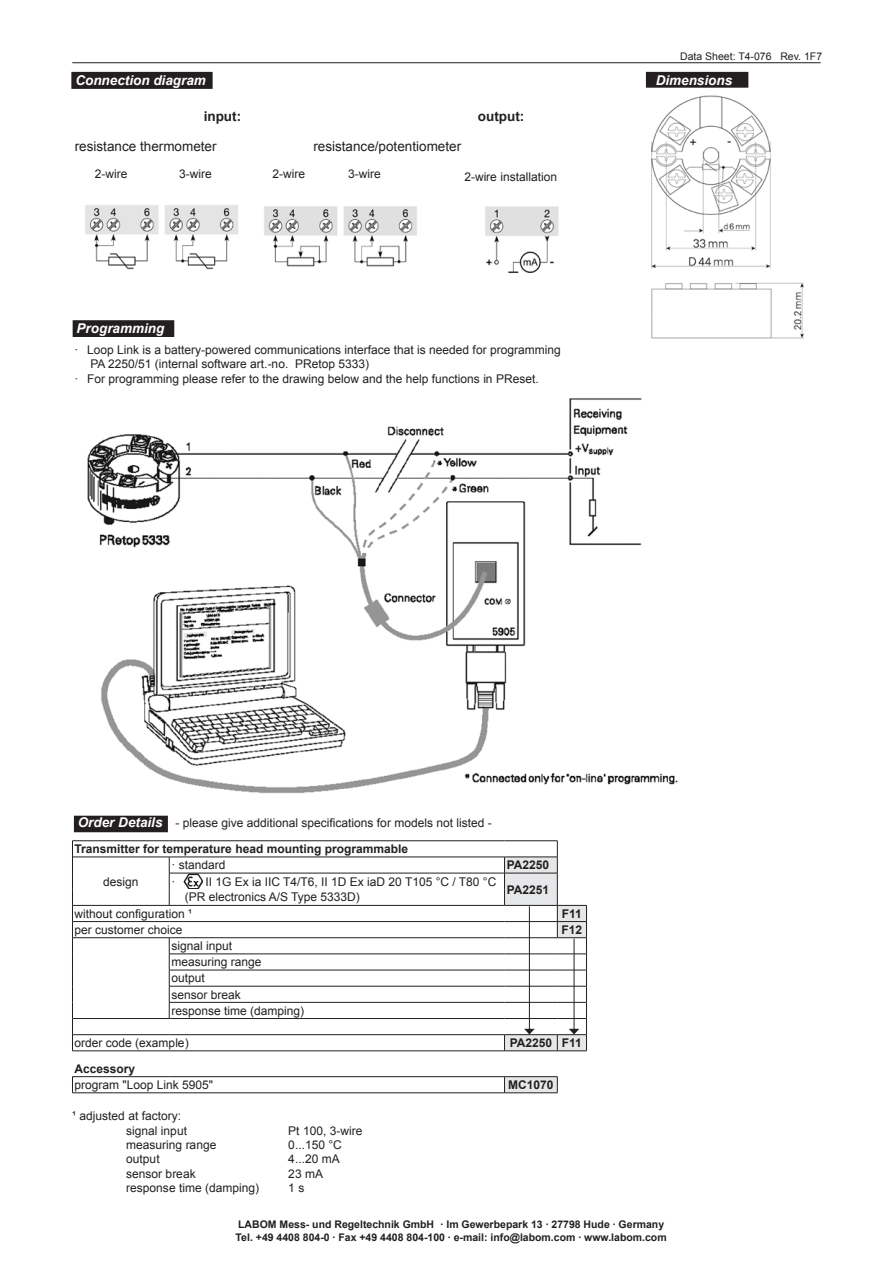
<style>
.page{position:relative;width:893px;height:1263px;background:#fff}
.page>*{position:absolute;margin:0;border:0;box-sizing:border-box;transform-origin:0 0}
.t1{font:13.5px "Arial";color:#231f20}
.t2{font:italic 700 13.5px "Arial";color:#fff}
.t3{font:700 13.5px "Arial";color:#231f20}
.t4{font:12px "Arial";color:#231f20}
.t5{font:700 12px "Arial";color:#231f20}
.t6{font:700 10.5px "Arial";color:#231f20}
.t7{font:10.5px "Arial";color:#231f20}
.s1{font-weight:700;font-style:italic;font-size:13.5px;color:#fff}
</style>
<div class="page">
<hr style="left:72px;top:62px;width:749px;height:1px;background:#231f20">
<div style="left:72px;top:73px;width:140px;height:15px;background:#231f20"></div>
<div style="left:71px;top:72px;width:142px;height:17px;border:2px solid #231f20"></div>
<div style="left:647px;top:73px;width:101px;height:14px;background:#231f20"></div>
<div style="left:646px;top:72px;width:102px;height:16px;border:2px solid #231f20"></div>
<div style="left:73px;top:321px;width:101px;height:15px;background:#231f20"></div>
<div style="left:73px;top:320px;width:101px;height:17px;border:2px solid #231f20"></div>
<img style="left:184px;top:874px;width:19px;height:15px">
<div style="left:75px;top:816px;width:92px;height:15px;background:#231f20"></div>
<div style="left:74px;top:816px;width:94px;height:16px;border:2px solid #231f20"></div>
<hr style="left:73px;top:857px;width:96px;height:1px;background:#231f20">
<hr style="left:169px;top:857px;width:335px;height:1px;background:#231f20">
<hr style="left:169px;top:873px;width:335px;height:1px;background:#231f20">
<svg style="left:169px;top:857px;width:1px;height:48px"></svg>
<hr style="left:73px;top:905px;width:96px;height:1px;background:#231f20">
<hr style="left:169px;top:905px;width:335px;height:1px;background:#231f20">
<hr style="left:73px;top:921px;width:96px;height:1px;background:#231f20">
<hr style="left:169px;top:921px;width:335px;height:1px;background:#231f20">
<hr style="left:73px;top:937px;width:96px;height:1px;background:#231f20">
<hr style="left:169px;top:937px;width:335px;height:1px;background:#231f20">
<hr style="left:169px;top:954px;width:335px;height:1px;background:#231f20">
<hr style="left:169px;top:970px;width:335px;height:1px;background:#231f20">
<hr style="left:169px;top:986px;width:335px;height:1px;background:#231f20">
<hr style="left:169px;top:1002px;width:335px;height:1px;background:#231f20">
<svg style="left:169px;top:938px;width:1px;height:80px"></svg>
<hr style="left:72px;top:1050px;width:97px;height:1px;background:#231f20">
<hr style="left:169px;top:1050px;width:335px;height:1px;background:#231f20">
<hr style="left:73px;top:1018px;width:96px;height:1px;background:#231f20">
<hr style="left:169px;top:1018px;width:335px;height:1px;background:#231f20">
<hr style="left:73px;top:1034px;width:96px;height:1px;background:#231f20">
<hr style="left:169px;top:1034px;width:335px;height:1px;background:#231f20">
<hr style="left:72px;top:1076px;width:97px;height:1px;background:#231f20">
<hr style="left:169px;top:1076px;width:335px;height:1px;background:#231f20">
<hr style="left:72px;top:840px;width:97px;height:1px;background:#231f20">
<hr style="left:169px;top:840px;width:335px;height:1px;background:#231f20">
<hr style="left:504px;top:840px;width:53px;height:1px;background:#231f20">
<svg style="left:72px;top:841px;width:1px;height:210px"></svg>
<svg style="left:72px;top:1077px;width:1px;height:15px"></svg>
<hr style="left:72px;top:1092px;width:97px;height:1px;background:#231f20">
<hr style="left:169px;top:1092px;width:335px;height:1px;background:#231f20">
<svg style="left:504px;top:841px;width:83px;height:252px"></svg>
<img style="left:87px;top:398px;width:591px;height:396px">
<img style="left:85px;top:204px;width:474px;height:69px">
<img style="left:651px;top:95px;width:153px;height:244px">
<p class="t2" style="left:75px;top:71px;width:132px">Connection diagram</p>
<p class="t3" style="left:204px;top:107px;width:39px">input:</p>
<p class="t1" style="left:75px;top:138px;width:143px">resistance thermometer</p>
<p class="t1" style="left:313px;top:138px;width:149px">resistance/potentiometer</p>
<p class="t3" style="left:478px;top:107px;width:48px">output:</p>
<p class="t4" style="left:95px;top:166px;width:34px">2-wire</p>
<p class="t4" style="left:179px;top:166px;width:34px">3-wire</p>
<p class="t4" style="left:273px;top:166px;width:34px">2-wire</p>
<p class="t4" style="left:348px;top:166px;width:34px">3-wire</p>
<p class="t4" style="left:464px;top:169px;width:94px">2-wire installation</p>
<p class="t2" style="left:77px;top:319px;width:89px">Programming</p>
<p class="t4" style="left:74px;top:342px;width:488px">· Loop Link is a battery-powered communications interface that is needed for programming</p>
<p class="t4" style="left:90px;top:356px;width:280px">PA 2250/51 (internal software art.-no. PRetop 5333)</p>
<p class="t4" style="left:74px;top:371px;width:466px">· For programming please refer to the drawing below and the help functions in PReset.</p>
<p class="t7" style="left:680px;top:50px;width:144px">Data Sheet: T4-076 Rev. 1F7</p>
<p class="t2" style="left:656px;top:71px;width:78px">Dimensions</p>
<p class="t4" style="left:78px;top:815px;width:415px"><span class="s1">Order Details</span> - please give additional specifications for models not listed -</p>
<p class="t5" style="left:75px;top:841px;width:335px">Transmitter for temperature head mounting programmable</p>
<p class="t4" style="left:103px;top:873px;width:37px">design</p>
<p class="t4" style="left:171px;top:857px;width:56px">· standard</p>
<p class="t5" style="left:507px;top:857px;width:44px">PA2250</p>
<p class="t4" style="left:171px;top:874px;width:5px">·</p>
<p class="t4" style="left:205px;top:874px;width:293px">II 1G Ex ia IIC T4/T6, II 1D Ex iaD 20 T105 °C / T80 °C</p>
<p class="t4" style="left:185px;top:889px;width:177px">(PR electronics A/S Type 5333D)</p>
<p class="t5" style="left:507px;top:881px;width:44px">PA2251</p>
<p class="t4" style="left:75px;top:906px;width:119px">without configuration ¹</p>
<p class="t5" style="left:562px;top:906px;width:22px">F11</p>
<p class="t4" style="left:75px;top:922px;width:110px">per customer choice</p>
<p class="t5" style="left:562px;top:922px;width:22px">F12</p>
<p class="t4" style="left:171px;top:938px;width:62px">signal input</p>
<p class="t4" style="left:171px;top:954px;width:92px">measuring range</p>
<p class="t4" style="left:171px;top:970px;width:35px">output</p>
<p class="t4" style="left:171px;top:986px;width:71px">sensor break</p>
<p class="t4" style="left:171px;top:1003px;width:134px">response time (damping)</p>
<p class="t4" style="left:75px;top:1035px;width:116px">order code (example)</p>
<p class="t5" style="left:510px;top:1035px;width:44px">PA2250</p>
<p class="t5" style="left:562px;top:1035px;width:22px">F11</p>
<p class="t5" style="left:75px;top:1061px;width:62px">Accessory</p>
<p class="t4" style="left:75px;top:1077px;width:140px">program "Loop Link 5905"</p>
<p class="t5" style="left:508px;top:1077px;width:47px">MC1070</p>
<p class="t4" style="left:72px;top:1108px;width:110px">¹ adjusted at factory:</p>
<p class="t4" style="left:126px;top:1122px;width:62px">signal input</p>
<p class="t4" style="left:288px;top:1122px;width:76px">Pt 100, 3-wire</p>
<p class="t4" style="left:126px;top:1137px;width:92px">measuring range</p>
<p class="t4" style="left:288px;top:1137px;width:55px">0...150 °C</p>
<p class="t4" style="left:126px;top:1151px;width:35px">output</p>
<p class="t4" style="left:288px;top:1151px;width:53px">4...20 mA</p>
<p class="t4" style="left:126px;top:1166px;width:71px">sensor break</p>
<p class="t4" style="left:288px;top:1166px;width:36px">23 mA</p>
<p class="t4" style="left:126px;top:1180px;width:134px">response time (damping)</p>
<p class="t4" style="left:288px;top:1180px;width:18px">1 s</p>
<p class="t6" style="left:238px;top:1217px;width:427px">LABOM Mess- und Regeltechnik GmbH · Im Gewerbepark 13 ∙ 27798 Hude ∙ Germany</p>
<p class="t6" style="left:236px;top:1230px;width:433px">Tel. +49 4408 804-0 ∙ Fax +49 4408 804-100 ∙ e-mail: info@labom.com ∙ www.labom.com</p>
</div>
